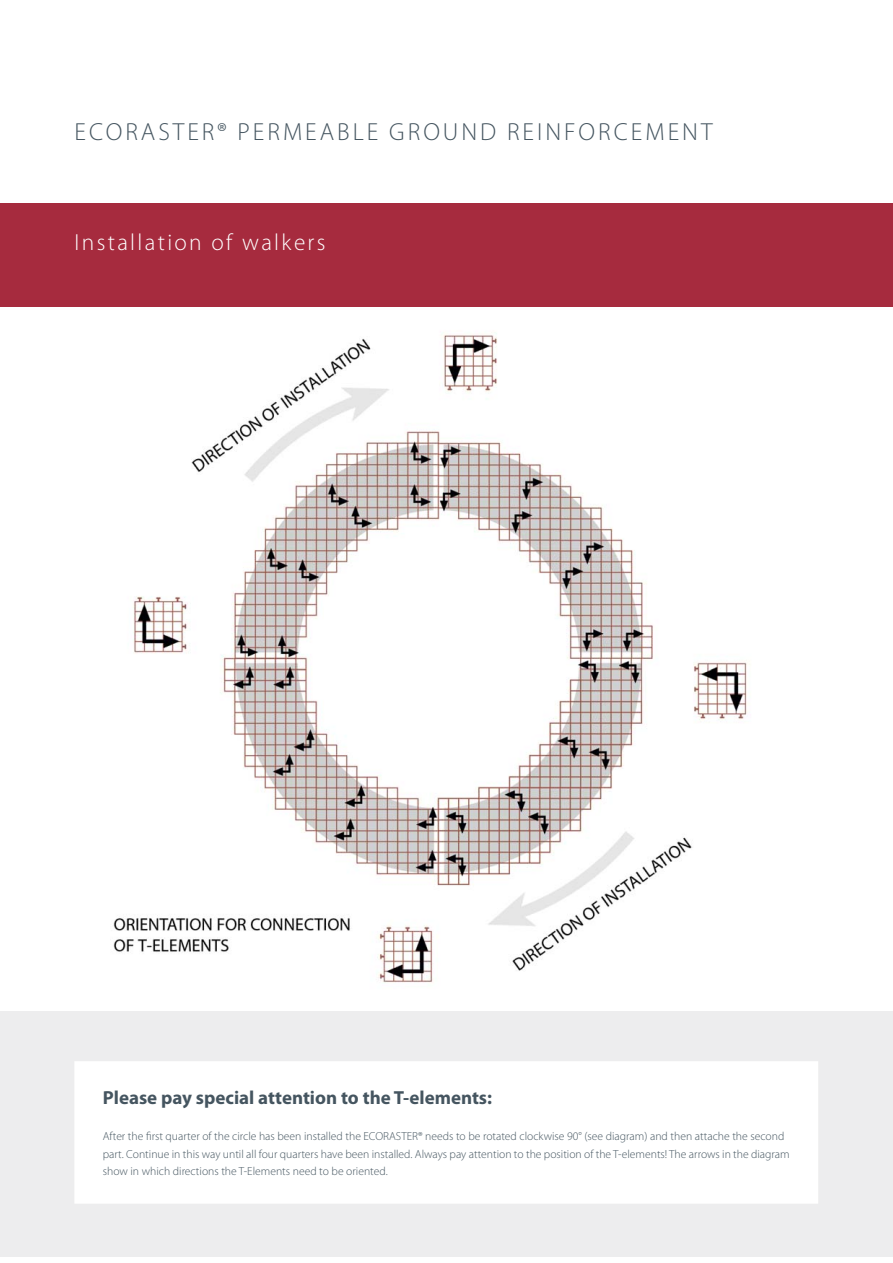
<style>
.page{position:relative;width:893px;height:1263px;background:#fff}
.page>*{position:absolute;margin:0;border:0;box-sizing:border-box;transform-origin:0 0}
.t1{font:300 24.75px "Myriad Pro";letter-spacing:.12em;color:#455560}
.t2{font:300 23.25px "Myriad Pro";letter-spacing:.1em;color:#fff}
.t3{font:700 18.9px "Myriad Pro";color:#455560}
.t4{font:300 11.7px/17.5px "Myriad Pro";color:#455560}
</style>
<div class="page">
<div style="left:0;top:1012px;width:892px;height:245px;background:#ededee"></div>
<div style="left:0;top:204px;width:892px;height:103px;background:#a62b3e"></div>
<div style="left:74px;top:1061px;width:744px;height:143px;background:#fff"></div>
<img style="left:113px;top:333px;width:634px;height:650px">
<h1 class="t1" style="left:75px;top:122px;width:639px">ECORASTER® PERMEABLE GROUND REINFORCEMENT</h1>
<h2 class="t2" style="left:74px;top:234px;width:253px">Installation of walkers</h2>
<h3 class="t3" style="left:103px;top:1091px;width:391px">Please pay special attention to the T-elements:</h3>
<p class="t4" style="left:103px;top:1129px;width:688px">After the first quarter of the circle has been installed the ECORASTER® needs to be rotated clockwise 90° (see diagram) and then attache the second part. Continue in this way until all four quarters have been installed. Always pay attention to the position of the T-elements! The arrows in the diagram show in which directions the T-Elements need to be oriented.</p>
</div>
